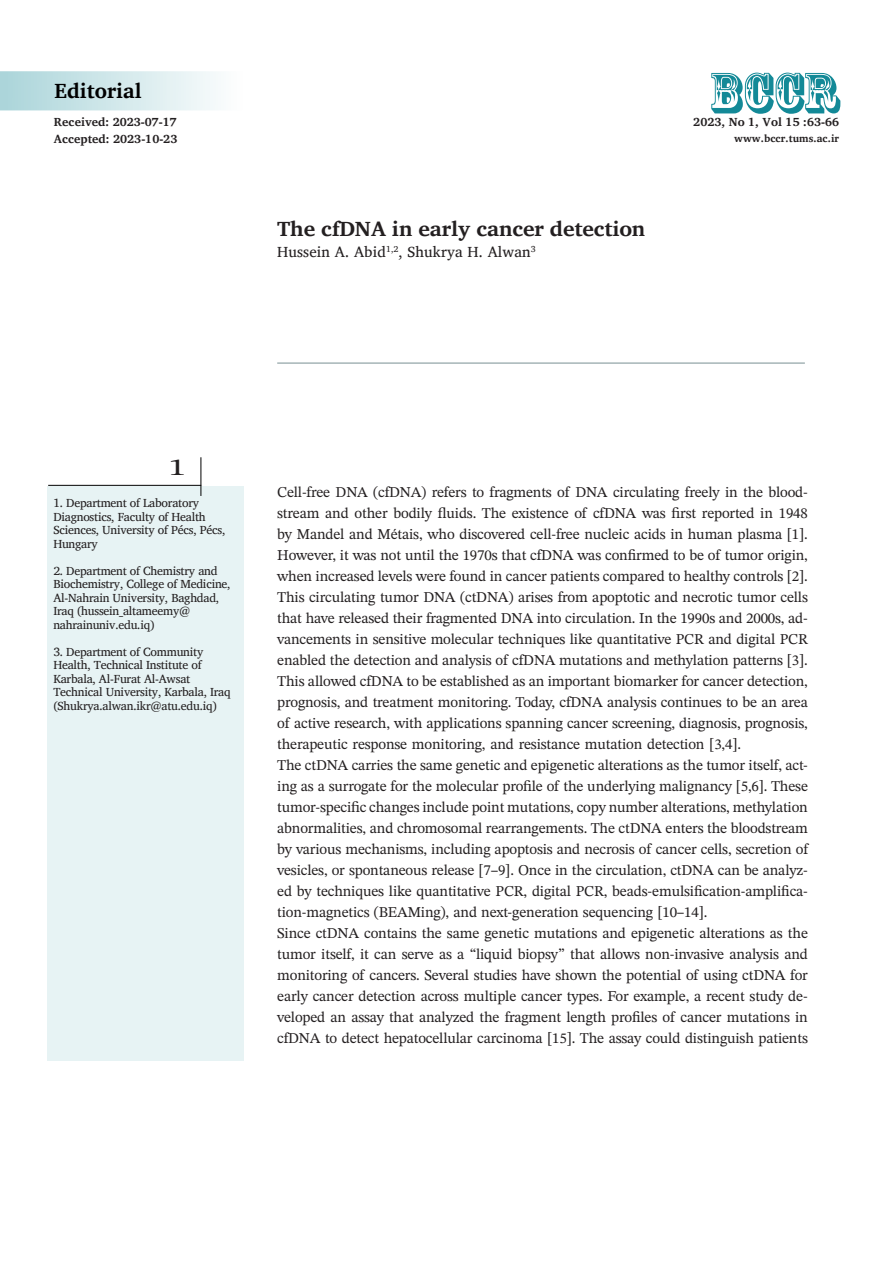
<style>
.page{position:relative;width:893px;height:1263px;background:#fff}
.page>*{position:absolute;margin:0;border:0;box-sizing:border-box;transform-origin:0 0}
.t1{font:54px "Rosewood Std";color:#138997}
.t2{font:24px "STIX Two Text";color:#231f20;scale:1.5 1}
.t3{font:700 21px "Charis SIL";letter-spacing:-.01em;color:#231f20;scale:1.04 1}
.t4{font:700 21px "Charis SIL";color:#000}
.t5{font:15px/21px "STIX Two Text";letter-spacing:-.01em;color:#231f20;text-align:justify}
.t6{font:15px "Charis SIL";letter-spacing:.01em;color:#231f20}
.t7{font:12px/13.5px "Charis SIL";letter-spacing:-.02em;color:#231f20}
.t8{font:700 12px "Charis SIL";color:#231f20}
.t9{font:700 10.5px "Charis SIL";color:#231f20}
</style>
<div class="page">
<svg style="left:0;top:71px;width:216px;height:40px;background:#d0e7ea"></svg>
<div style="left:48px;top:486px;width:196px;height:575px;background:#e7f3f4"></div>
<hr style="left:48px;top:485px;width:153px;height:1px;background:#000">
<hr style="left:201px;top:457px;width:1px;height:39px;background:#000">
<hr style="left:277px;top:363px;width:528px;height:1px;background:#798f92">
<p class="t4" style="left:55px;top:79px;width:89px">Editorial</p>
<p class="t1" style="left:709px;top:61px;width:131px">BCCR</p>
<p class="t8" style="left:54px;top:114px;width:125px">Received: 2023-07-17</p>
<p class="t8" style="left:693px;top:114px;width:147px">2023, No 1, Vol 15 :63-66</p>
<p class="t8" style="left:54px;top:132px;width:125px">Accepted: 2023-10-23</p>
<p class="t9" style="left:734px;top:132px;width:106px">www.bccr.tums.ac.ir</p>
<p class="t3" style="left:277px;top:217px;width:356px">The cfDNA in early cancer detection</p>
<p class="t6" style="left:277px;top:243px;width:260px">Hussein A. Abid<sup>1,2</sup>, Shukrya H. Alwan<sup>3</sup></p>
<p class="t2" style="left:168px;top:450px;width:13px">1</p>
<p class="t7" style="left:53px;top:496px;width:173px">1. Department of Laboratory<br>Diagnostics, Faculty of Health<br>Sciences, University of Pécs, Pécs,<br>Hungary</p>
<p class="t7" style="left:53px;top:564px;width:179px">2. Department of Chemistry and<br>Biochemistry, College of Medicine,<br>Al-Nahrain University, Baghdad,<br>Iraq (hussein_altameemy@ nahrainuniv.edu.iq)</p>
<p class="t7" style="left:53px;top:645px;width:179px">3. Department of Community<br>Health, Technical Institute of<br>Karbala, Al-Furat Al-Awsat<br>Technical University, Karbala, Iraq (Shukrya.alwan.ikr@atu.edu.iq)</p>
<p class="t5" style="left:277px;top:482px;width:532px">Cell-free DNA (cfDNA) refers to fragments of DNA circulating freely in the blood&shy;stream and other bodily fluids. The existence of cfDNA was first reported in 1948 by Mandel and Métais, who discovered cell-free nucleic acids in human plasma [1].<br>However, it was not until the 1970s that cfDNA was confirmed to be of tumor origin, when increased levels were found in cancer patients compared to healthy controls [2].<br>This circulating tumor DNA (ctDNA) arises from apoptotic and necrotic tumor cells that have released their fragmented DNA into circulation. In the 1990s and 2000s, ad&shy;vancements in sensitive molecular techniques like quantitative PCR and digital PCR enabled the detection and analysis of cfDNA mutations and methylation patterns [3].<br>This allowed cfDNA to be established as an important biomarker for cancer detection, prognosis, and treatment monitoring. Today, cfDNA analysis continues to be an area of active research, with applications spanning cancer screening, diagnosis, prognosis, therapeutic response monitoring, and resistance mutation detection [3,4].</p>
<p class="t5" style="left:277px;top:755px;width:532px">The ctDNA carries the same genetic and epigenetic alterations as the tumor itself, act&shy;ing as a surrogate for the molecular profile of the underlying malignancy [5,6]. These tumor-specific changes include point mutations, copy number alterations, methylation abnormalities, and chromosomal rearrangements. The ctDNA enters the bloodstream by various mechanisms, including apoptosis and necrosis of cancer cells, secretion of vesicles, or spontaneous release [7–9]. Once in the circulation, ctDNA can be analyz&shy;ed by techniques like quantitative PCR, digital PCR, beads-emulsification-amplifica&shy;tion-magnetics (BEAMing), and next-generation sequencing [10–14].</p>
<p class="t5" style="left:277px;top:923px;width:532px">Since ctDNA contains the same genetic mutations and epigenetic alterations as the tumor itself, it can serve as a “liquid biopsy” that allows non-invasive analysis and monitoring of cancers. Several studies have shown the potential of using ctDNA for early cancer detection across multiple cancer types. For example, a recent study de&shy;veloped an assay that analyzed the fragment length profiles of cancer mutations in cfDNA to detect hepatocellular carcinoma [15]. The assay could distinguish patients</p>
</div>
